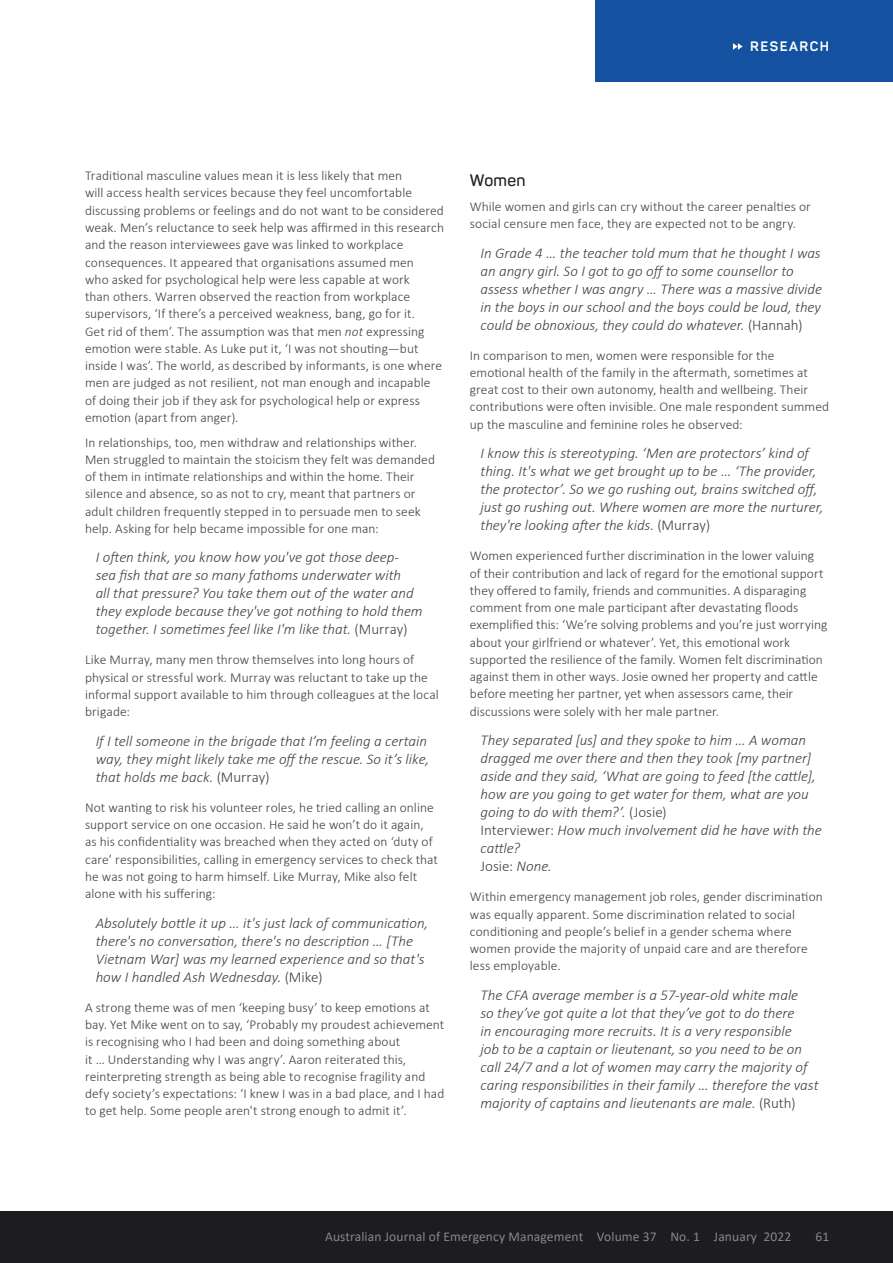
<style>
.page{position:relative;width:893px;height:1263px;background:#fff}
.page>*{position:absolute;margin:0;border:0;box-sizing:border-box;transform-origin:0 0}
.t1{font:600 16.5px "Panton";letter-spacing:.02em;color:#1d1d1f}
.t2{font:italic 300 15px/18px "Calibri";color:#414042}
.t3{font:300 13.5px/17.2px "Calibri";letter-spacing:.005em;color:#414042}
.t4{font:13.5px "Calibri";letter-spacing:.01em;color:#868788}
.t5{font:700 13.5px "Panton";letter-spacing:.11em;color:#fff}
.s1{font-style:italic}
.s2{font-style:normal}
</style>
<div class="page">
<div style="left:596px;top:0;width:297px;height:81px;background:#1452a1"></div>
<svg style="left:733px;top:43px;width:10px;height:7px"></svg>
<div style="left:0;top:1212px;width:893px;height:51px;background:#1d1d1f"></div>
<p class="t5" style="left:750px;top:38px;width:80px">RESEARCH</p>
<p class="t3" style="left:85px;top:167px;width:361px">Traditional masculine values mean it is less likely that men<br>will access health services because they feel uncomfortable discussing problems or feelings and do not want to be considered weak. Men’s reluctance to seek help was affirmed in this research and the reason interviewees gave was linked to workplace consequences. It appeared that organisations assumed men<br>who asked for psychological help were less capable at work<br>than others. Warren observed the reaction from workplace supervisors, ‘If there’s a perceived weakness, bang, go for it.<br>Get rid of them’. The assumption was that men <span class="s1">not</span> expressing emotion were stable. As Luke put it, ‘I was not shouting—but inside I was’. The world, as described by informants, is one where men are judged as not resilient, not man enough and incapable of doing their job if they ask for psychological help or express emotion (apart from anger).</p>
<p class="t3" style="left:85px;top:433px;width:352px">In relationships, too, men withdraw and relationships wither.<br>Men struggled to maintain the stoicism they felt was demanded of them in intimate relationships and within the home. Their silence and absence, so as not to cry, meant that partners or adult children frequently stepped in to persuade men to seek help. Asking for help became impossible for one man:</p>
<p class="t2" style="left:96px;top:548px;width:329px">I often think, you know how you've got those deep&shy;sea fish that are so many fathoms underwater with<br>all that pressure? You take them out of the water and they explode because they've got nothing to hold them together. I sometimes feel like I'm like that. <span class="s2">(Murray)</span></p>
<p class="t3" style="left:85px;top:651px;width:355px">Like Murray, many men throw themselves into long hours of physical or stressful work. Murray was reluctant to take up the informal support available to him through colleagues at the local brigade:</p>
<p class="t2" style="left:96px;top:732px;width:335px">If I tell someone in the brigade that I’m feeling a certain way, they might likely take me off the rescue. So it’s like, that holds me back. <span class="s2">(Murray)</span></p>
<p class="t3" style="left:85px;top:799px;width:354px">Not wanting to risk his volunteer roles, he tried calling an online support service on one occasion. He said he won’t do it again, as his confidentiality was breached when they acted on ‘duty of care’ responsibilities, calling in emergency services to check that he was not going to harm himself. Like Murray, Mike also felt alone with his suffering:</p>
<p class="t2" style="left:96px;top:914px;width:334px">Absolutely bottle it up … it's just lack of communication, there's no conversation, there's no description … [The Vietnam War] was my learned experience and so that's how I handled Ash Wednesday. <span class="s2">(Mike)</span></p>
<p class="t3" style="left:85px;top:999px;width:361px">A strong theme was of men ‘keeping busy’ to keep emotions at bay. Yet Mike went on to say, ‘Probably my proudest achievement is recognising who I had been and doing something about<br>it … Understanding why I was angry’. Aaron reiterated this, reinterpreting strength as being able to recognise fragility and defy society’s expectations: ‘I knew I was in a bad place, and I had to get help. Some people aren't strong enough to admit it’.</p>
<p class="t1" style="left:470px;top:170px;width:57px">Women</p>
<p class="t3" style="left:470px;top:197px;width:342px">While women and girls can cry without the career penalties or social censure men face, they are expected not to be angry.</p>
<p class="t2" style="left:480px;top:244px;width:343px">In Grade 4 … the teacher told mum that he thought I was an angry girl. So I got to go off to some counsellor to assess whether I was angry … There was a massive divide in the boys in our school and the boys could be loud, they could be obnoxious, they could do whatever. <span class="s2">(Hannah)</span></p>
<p class="t3" style="left:470px;top:346px;width:361px">In comparison to men, women were responsible for the emotional health of the family in the aftermath, sometimes at great cost to their own autonomy, health and wellbeing. Their contributions were often invisible. One male respondent summed up the masculine and feminine roles he observed:</p>
<p class="t2" style="left:480px;top:444px;width:345px">I know this is stereotyping. ‘Men are protectors’ kind of thing. It's what we get brought up to be ... ‘The provider, the protector’. So we go rushing out, brains switched off, just go rushing out. Where women are more the nurturer, they're looking after the kids. <span class="s2">(Murray)</span></p>
<p class="t3" style="left:470px;top:547px;width:359px">Women experienced further discrimination in the lower valuing of their contribution and lack of regard for the emotional support they offered to family, friends and communities. A disparaging comment from one male participant after devastating floods exemplified this: ‘We’re solving problems and you’re just worrying about your girlfriend or whatever’. Yet, this emotional work supported the resilience of the family. Women felt discrimination against them in other ways. Josie owned her property and cattle before meeting her partner, yet when assessors came, their discussions were solely with her male partner.</p>
<p class="t2" style="left:480px;top:731px;width:343px">They separated [us] and they spoke to him … A woman dragged me over there and then they took [my partner] aside and they said, ‘What are going to feed [the cattle], how are you going to get water for them, what are you going to do with them?’. <span class="s2">(Josie)<br>Interviewer:</span> How much involvement did he have with the cattle?<br><span class="s2">Josie:</span> None.</p>
<p class="t3" style="left:470px;top:888px;width:354px">Within emergency management job roles, gender discrimination was equally apparent. Some discrimination related to social conditioning and people’s belief in a gender schema where women provide the majority of unpaid care and are therefore less employable.</p>
<p class="t2" style="left:480px;top:986px;width:340px">The CFA average member is a 57-year-old white male<br>so they’ve got quite a lot that they’ve got to do there<br>in encouraging more recruits. It is a very responsible<br>job to be a captain or lieutenant, so you need to be on call 24/7 and a lot of women may carry the majority of caring responsibilities in their family … therefore the vast majority of captains and lieutenants are male. <span class="s2">(Ruth)</span></p>
<p class="t4" style="left:325px;top:1227px;width:468px">Australian Journal of Emergency Management Volume 37 No. 1 January 2022</p>
<p class="t4" style="left:815px;top:1227px;width:15px">61</p>
</div>
